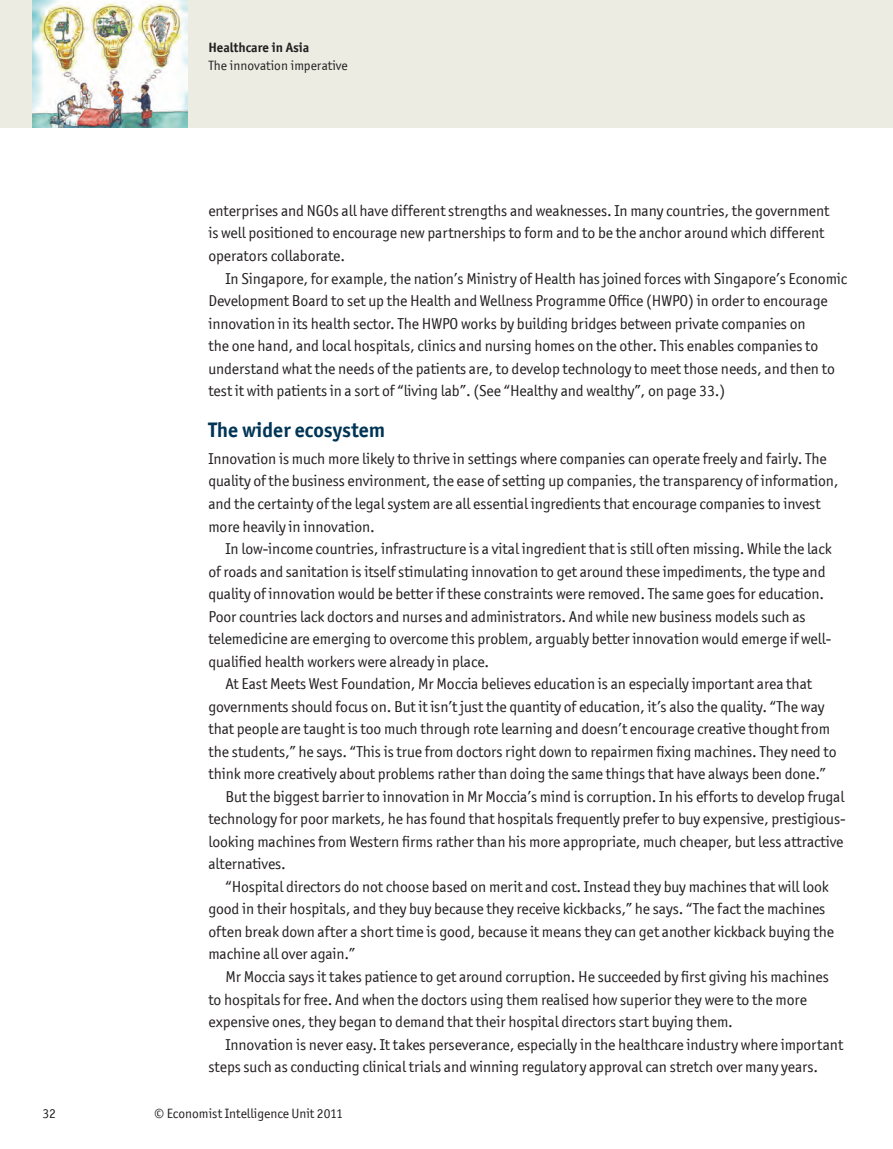
<style>
.page{position:relative;width:893px;height:1149px;background:#fff}
.page>*{position:absolute;margin:0;border:0;box-sizing:border-box;transform-origin:0 0}
.t1{font:700 21px "Officina San ITC";color:#003555}
.t2{font:15.75px/22.5px "Officina San ITC";letter-spacing:-.005em;color:#231f20}
.t3{font:13.5px "Officina San ITC";color:#231f20}
.t4{font:700 13.5px "Officina San ITC";color:#231f20}
</style>
<div class="page">
<div style="left:0;top:0;width:893px;height:128px;background:#ecece3"></div>
<img style="left:33px;top:0;width:154px;height:128px">
<p class="t4" style="left:208px;top:39px;width:103px">Healthcare in Asia</p>
<p class="t3" style="left:208px;top:58px;width:141px">The innovation imperative</p>
<p class="t2" style="left:208px;top:199px;width:623px">enterprises and NGOs all have different strengths and weaknesses. In many countries, the government is well positioned to encourage new partnerships to form and to be the anchor around which different operators collaborate.</p>
<p class="t2" style="left:208px;top:267px;width:640px;text-indent:17px">In Singapore, for example, the nation’s Ministry of Health has joined forces with Singapore’s Economic Development Board to set up the Health and Wellness Programme Office (HWPO) in order to encourage innovation in its health sector. The HWPO works by building bridges between private companies on<br>the one hand, and local hospitals, clinics and nursing homes on the other. This enables companies to understand what the needs of the patients are, to develop technology to meet those needs, and then to test it with patients in a sort of “living lab”. (See “Healthy and wealthy”, on page 33.)</p>
<h1 class="t1" style="left:208px;top:417px;width:178px">The wider ecosystem</h1>
<p class="t2" style="left:208px;top:447px;width:632px">Innovation is much more likely to thrive in settings where companies can operate freely and fairly. The quality of the business environment, the ease of setting up companies, the transparency of information, and the certainty of the legal system are all essential ingredients that encourage companies to invest more heavily in innovation.</p>
<p class="t2" style="left:208px;top:537px;width:625px;text-indent:17px">In low-income countries, infrastructure is a vital ingredient that is still often missing. While the lack of roads and sanitation is itself stimulating innovation to get around these impediments, the type and quality of innovation would be better if these constraints were removed. The same goes for education.<br>Poor countries lack doctors and nurses and administrators. And while new business models such as telemedicine are emerging to overcome this problem, arguably better innovation would emerge if well&shy;qualified health workers were already in place.</p>
<p class="t2" style="left:225px;top:672px;width:588px">At East Meets West Foundation, Mr Moccia believes education is an especially important area that</p>
<p class="t2" style="left:208px;top:694px;width:618px">governments should focus on. But it isn’t just the quantity of education, it’s also the quality. “The way</p>
<p class="t2" style="left:208px;top:717px;width:623px">that people are taught is too much through rote learning and doesn’t encourage creative thought from</p>
<p class="t2" style="left:208px;top:739px;width:630px">the students,” he says. “This is true from doctors right down to repairmen fixing machines. They need to</p>
<p class="t2" style="left:208px;top:762px;width:619px">think more creatively about problems rather than doing the same things that have always been done.”</p>
<p class="t2" style="left:225px;top:784px;width:621px">But the biggest barrier to innovation in Mr Moccia’s mind is corruption. In his efforts to develop frugal</p>
<p class="t2" style="left:208px;top:807px;width:639px">technology for poor markets, he has found that hospitals frequently prefer to buy expensive, prestigious-</p>
<p class="t2" style="left:208px;top:830px;width:637px">looking machines from Western firms rather than his more appropriate, much cheaper, but less attractive</p>
<p class="t2" style="left:208px;top:852px;width:79px">alternatives.</p>
<p class="t2" style="left:225px;top:875px;width:605px">“Hospital directors do not choose based on merit and cost. Instead they buy machines that will look</p>
<p class="t2" style="left:208px;top:897px;width:618px">good in their hospitals, and they buy because they receive kickbacks,” he says. “The fact the machines</p>
<p class="t2" style="left:208px;top:920px;width:627px">often break down after a short time is good, because it means they can get another kickback buying the</p>
<p class="t2" style="left:208px;top:942px;width:148px">machine all over again.”</p>
<p class="t2" style="left:225px;top:965px;width:605px">Mr Moccia says it takes patience to get around corruption. He succeeded by first giving his machines</p>
<p class="t2" style="left:208px;top:987px;width:600px">to hospitals for free. And when the doctors using them realised how superior they were to the more</p>
<p class="t2" style="left:208px;top:1010px;width:526px">expensive ones, they began to demand that their hospital directors start buying them.</p>
<p class="t2" style="left:225px;top:1032px;width:619px">Innovation is never easy. It takes perseverance, especially in the healthcare industry where important</p>
<p class="t2" style="left:208px;top:1055px;width:611px">steps such as conducting clinical trials and winning regulatory approval can stretch over many years.</p>
<p class="t3" style="left:43px;top:1105px;width:15px">32</p>
<p class="t3" style="left:155px;top:1105px;width:190px">© Economist Intelligence Unit 2011</p>
</div>
